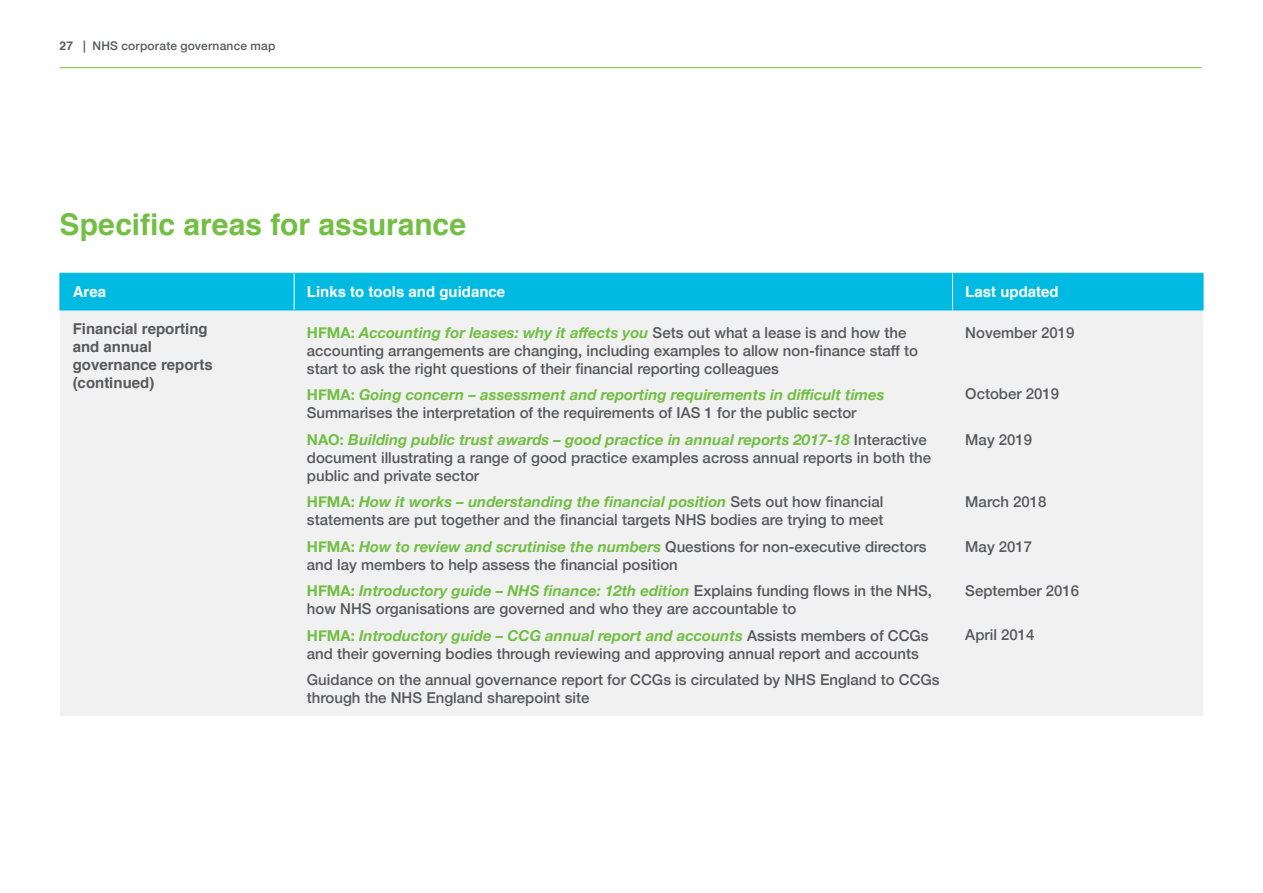
<style>
.page{position:relative;width:1263px;height:893px;background:#fff}
.page>*{position:absolute;margin:0;border:0;box-sizing:border-box;transform-origin:0 0}
.t1{font:700 30px "Helvetica";letter-spacing:-.005em;color:#72bf44}
.t2{font:500 15px/18px "Helvetica Neue";color:#58595b}
.t3{font:700 15px/18px "Helvetica";color:#58595b}
.t4{font:700 15px "Helvetica";color:#fff}
.t5{font:500 12px "Helvetica Neue";letter-spacing:.015em;color:#58595b}
.s1{font-family:"Helvetica";font-weight:700}
.s2{font-weight:700;color:#72bf44}
.s3{font-weight:700;font-style:italic;color:#72bf44}
</style>
<div class="page">
<hr style="left:60px;top:67px;width:1141px;height:1px;background:#72bf44">
<div style="left:61px;top:274px;width:1142px;height:36px;background:#00bae2"></div>
<div style="left:60px;top:311px;width:1143px;height:405px;background:#f1f1f2"></div>
<hr style="left:60px;top:273px;width:234px;height:1px;background:#00bae2">
<hr style="left:60px;top:274px;width:1px;height:36px;background:#00bae2">
<hr style="left:294px;top:273px;width:658px;height:1px;background:#00bae2">
<hr style="left:952px;top:273px;width:251px;height:1px;background:#00bae2">
<hr style="left:1203px;top:274px;width:1px;height:36px;background:#00bae2">
<hr style="left:60px;top:310px;width:234px;height:1px;background:#00bae2">
<hr style="left:294px;top:310px;width:658px;height:1px;background:#00bae2">
<hr style="left:952px;top:310px;width:251px;height:1px;background:#00bae2">
<hr style="left:294px;top:274px;width:1px;height:36px;background:#fff">
<hr style="left:952px;top:274px;width:1px;height:36px;background:#fff">
<p class="t5" style="left:60px;top:36px;width:217px"><span class="s1">27</span> | NHS corporate governance map</p>
<h1 class="t1" style="left:60px;top:200px;width:408px">Specific areas for assurance</h1>
<p class="t4" style="left:73px;top:280px;width:35px">Area</p>
<p class="t4" style="left:307px;top:280px;width:200px">Links to tools and guidance</p>
<p class="t4" style="left:965px;top:280px;width:95px">Last updated</p>
<p class="t3" style="left:73px;top:320px;width:142px">Financial reporting and annual governance reports (continued)</p>
<p class="t2" style="left:307px;top:322px;width:613px"><span class="s2">HFMA:</span> <span class="s3">Accounting for leases: why it affects you</span> Sets out what a lease is and how the accounting arrangements are changing, including examples to allow non-finance staff to start to ask the right questions of their financial reporting colleagues</p>
<p class="t2" style="left:307px;top:385px;width:579px"><span class="s2">HFMA:</span> <span class="s3">Going concern – assessment and reporting requirements in difficult times<br></span>Summarises the interpretation of the requirements of IAS 1 for the public sector</p>
<p class="t2" style="left:307px;top:429px;width:626px"><span class="s2">NAO:</span> <span class="s3">Building public trust awards – good practice in annual reports 2017-18</span> Interactive document illustrating a range of good practice examples across annual reports in both the public and private sector</p>
<p class="t2" style="left:307px;top:492px;width:578px"><span class="s2">HFMA:</span> <span class="s3">How it works – understanding the financial position</span> Sets out how financial statements are put together and the financial targets NHS bodies are trying to meet</p>
<p class="t2" style="left:307px;top:536px;width:621px"><span class="s2">HFMA:</span> <span class="s3">How to review and scrutinise the numbers</span> Questions for non-executive directors and lay members to help assess the financial position</p>
<p class="t2" style="left:307px;top:581px;width:627px"><span class="s2">HFMA:</span> <span class="s3">Introductory guide – NHS finance: 12th edition</span> Explains funding flows in the NHS, how NHS organisations are governed and who they are accountable to</p>
<p class="t2" style="left:307px;top:625px;width:623px"><span class="s2">HFMA:</span> <span class="s3">Introductory guide – CCG annual report and accounts</span> Assists members of CCGs and their governing bodies through reviewing and approving annual report and accounts</p>
<p class="t2" style="left:307px;top:670px;width:634px">Guidance on the annual governance report for CCGs is circulated by NHS England to CCGs through the NHS England sharepoint site</p>
<p class="t2" style="left:965px;top:322px;width:111px">November 2019</p>
<p class="t2" style="left:965px;top:383px;width:95px">October 2019</p>
<p class="t2" style="left:965px;top:429px;width:68px">May 2019</p>
<p class="t2" style="left:965px;top:491px;width:83px">March 2018</p>
<p class="t2" style="left:965px;top:537px;width:68px">May 2017</p>
<p class="t2" style="left:965px;top:581px;width:115px">September 2016</p>
<p class="t2" style="left:965px;top:625px;width:71px">April 2014</p>
</div>
